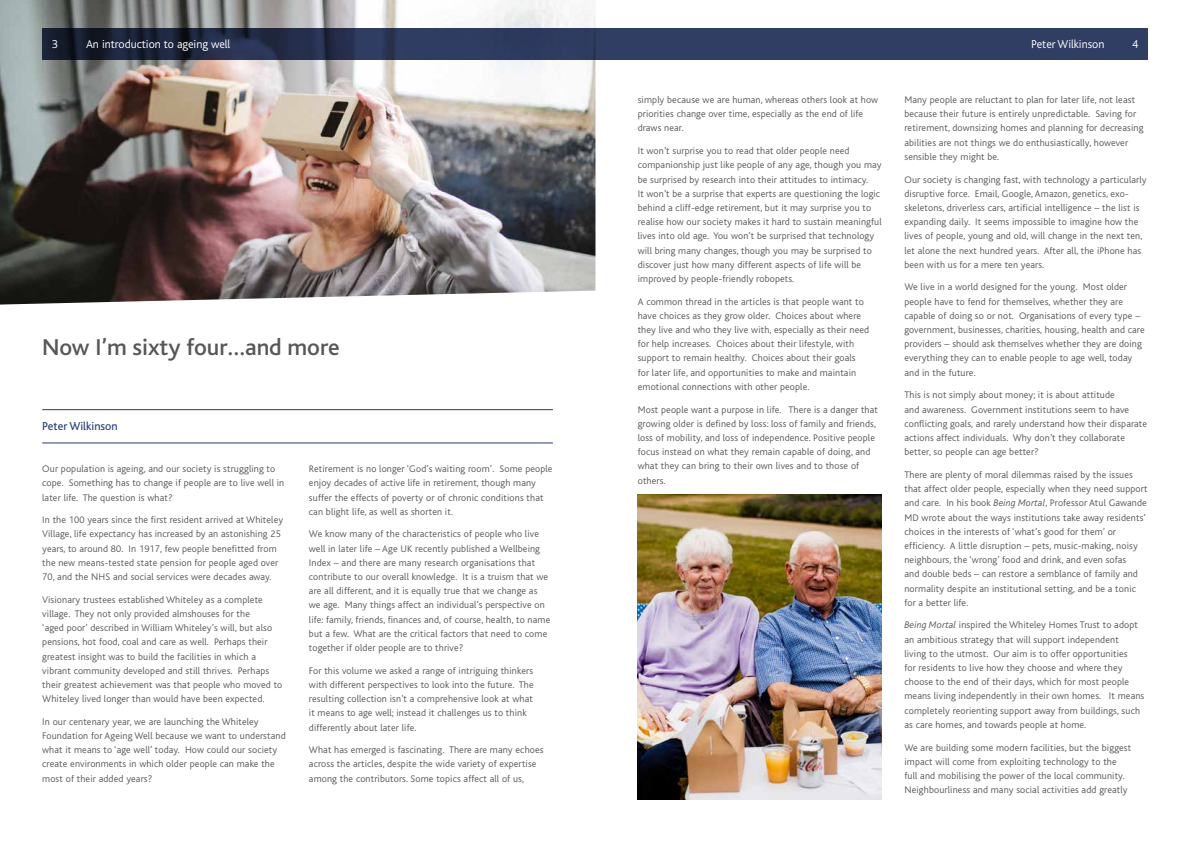
<style>
.page{position:relative;width:1191px;height:842px;background:#fff}
.page>*{position:absolute;margin:0;border:0;box-sizing:border-box;transform-origin:0 0}
.t1{font:500 24px "Bliss";color:#575756}
.t2{font:300 12px "Bliss";color:#fff}
.t3{font:12px "Bliss";color:#243b74}
.t4{font:300 10px/14.2px "Bliss";letter-spacing:.015em;color:#575756}
.s1{font-style:italic}
</style>
<div class="page">
<img style="left:0;top:0;width:595px;height:305px">
<hr style="left:42px;top:409px;width:511px;height:1px;background:#243b74">
<hr style="left:42px;top:443px;width:511px;height:1px;background:#243b74">
<img style="left:638px;top:494px;width:243px;height:305px">
<svg style="left:42px;top:28px;width:1106px;height:32px;background:#2a3658"></svg>
<p class="t2" style="left:52px;top:38px;width:8px">3</p>
<p class="t2" style="left:86px;top:38px;width:146px">An introduction to ageing well</p>
<p class="t2" style="left:1031px;top:38px;width:75px">Peter Wilkinson</p>
<p class="t2" style="left:1132px;top:38px;width:8px">4</p>
<h1 class="t1" style="left:42px;top:335px;width:299px">Now I’m sixty four…and more</h1>
<p class="t3" style="left:42px;top:420px;width:77px">Peter Wilkinson</p>
<p class="t4" style="left:42px;top:462px;width:243px">Our population is ageing, and our society is struggling to cope. Something has to change if people are to live well in later life. The question is what?</p>
<p class="t4" style="left:42px;top:513px;width:242px">In the 100 years since the first resident arrived at Whiteley Village, life expectancy has increased by an astonishing 25 years, to around 80. In 1917, few people benefitted from the new means-tested state pension for people aged over 70, and the NHS and social services were decades away.</p>
<p class="t4" style="left:42px;top:592px;width:242px">Visionary trustees established Whiteley as a complete village. They not only provided almshouses for the<br>‘aged poor’ described in William Whiteley’s will, but also pensions, hot food, coal and care as well. Perhaps their greatest insight was to build the facilities in which a vibrant community developed and still thrives. Perhaps their greatest achievement was that people who moved to Whiteley lived longer than would have been expected.</p>
<p class="t4" style="left:42px;top:715px;width:245px">In our centenary year, we are launching the Whiteley Foundation for Ageing Well because we want to understand what it means to ‘age well’ today. How could our society create environments in which older people can make the most of their added years?</p>
<p class="t4" style="left:309px;top:462px;width:245px">Retirement is no longer ‘God’s waiting room’. Some people enjoy decades of active life in retirement, though many suffer the effects of poverty or of chronic conditions that can blight life, as well as shorten it.</p>
<p class="t4" style="left:309px;top:527px;width:243px">We know many of the characteristics of people who live well in later life – Age UK recently published a Wellbeing Index – and there are many research organisations that contribute to our overall knowledge. It is a truism that we are all different, and it is equally true that we change as we age. Many things affect an individual’s perspective on life: family, friends, finances and, of course, health, to name but a few. What are the critical factors that need to come together if older people are to thrive?</p>
<p class="t4" style="left:309px;top:663px;width:226px">For this volume we asked a range of intriguing thinkers with different perspectives to look into the future. The resulting collection isn’t a comprehensive look at what it means to age well; instead it challenges us to think differently about later life.</p>
<p class="t4" style="left:309px;top:743px;width:236px">What has emerged is fascinating. There are many echoes across the articles, despite the wide variety of expertise among the contributors. Some topics affect all of us,</p>
<p class="t4" style="left:638px;top:93px;width:242px">simply because we are human, whereas others look at how priorities change over time, especially as the end of life draws near.</p>
<p class="t4" style="left:638px;top:144px;width:245px">It won’t surprise you to read that older people need companionship just like people of any age, though you may be surprised by research into their attitudes to intimacy.<br>It won’t be a surprise that experts are questioning the logic behind a cliff-edge retirement, but it may surprise you to realise how our society makes it hard to sustain meaningful lives into old age. You won’t be surprised that technology will bring many changes, though you may be surprised to discover just how many different aspects of life will be improved by people-friendly robopets.</p>
<p class="t4" style="left:638px;top:294px;width:233px">A common thread in the articles is that people want to have choices as they grow older. Choices about where they live and who they live with, especially as their need for help increases. Choices about their lifestyle, with support to remain healthy. Choices about their goals for later life, and opportunities to make and maintain emotional connections with other people.</p>
<p class="t4" style="left:638px;top:402px;width:242px">Most people want a purpose in life. There is a danger that growing older is defined by loss: loss of family and friends, loss of mobility, and loss of independence. Positive people focus instead on what they remain capable of doing, and what they can bring to their own lives and to those of others.</p>
<p class="t4" style="left:904px;top:93px;width:240px">Many people are reluctant to plan for later life, not least because their future is entirely unpredictable. Saving for retirement, downsizing homes and planning for decreasing abilities are not things we do enthusiastically, however sensible they might be.</p>
<p class="t4" style="left:904px;top:172px;width:243px">Our society is changing fast, with technology a particularly disruptive force. Email, Google, Amazon, genetics, exo&shy;skeletons, driverless cars, artificial intelligence – the list is expanding daily. It seems impossible to imagine how the lives of people, young and old, will change in the next ten, let alone the next hundred years. After all, the iPhone has been with us for a mere ten years.</p>
<p class="t4" style="left:904px;top:280px;width:242px">We live in a world designed for the young. Most older people have to fend for themselves, whether they are capable of doing so or not. Organisations of every type – government, businesses, charities, housing, health and care providers – should ask themselves whether they are doing everything they can to enable people to age well, today and in the future.</p>
<p class="t4" style="left:904px;top:388px;width:244px">This is not simply about money; it is about attitude<br>and awareness. Government institutions seem to have conflicting goals, and rarely understand how their disparate actions affect individuals. Why don’t they collaborate better, so people can age better?</p>
<p class="t4" style="left:904px;top:468px;width:245px">There are plenty of moral dilemmas raised by the issues that affect older people, especially when they need support and care. In his book <span class="s1">Being Mortal</span>, Professor Atul Gawande MD wrote about the ways institutions take away residents’ choices in the interests of ‘what’s good for them’ or efficiency. A little disruption – pets, music-making, noisy neighbours, the ‘wrong’ food and drink, and even sofas<br>and double beds – can restore a semblance of family and normality despite an institutional setting, and be a tonic for a better life.</p>
<p class="t4" style="left:904px;top:618px;width:241px"><span class="s1">Being Mortal</span> inspired the Whiteley Homes Trust to adopt an ambitious strategy that will support independent<br>living to the utmost. Our aim is to offer opportunities<br>for residents to live how they choose and where they choose to the end of their days, which for most people means living independently in their own homes. It means completely reorienting support away from buildings, such as care homes, and towards people at home.</p>
<p class="t4" style="left:904px;top:740px;width:228px">We are building some modern facilities, but the biggest impact will come from exploiting technology to the full and mobilising the power of the local community.<br>Neighbourliness and many social activities add greatly</p>
</div>
